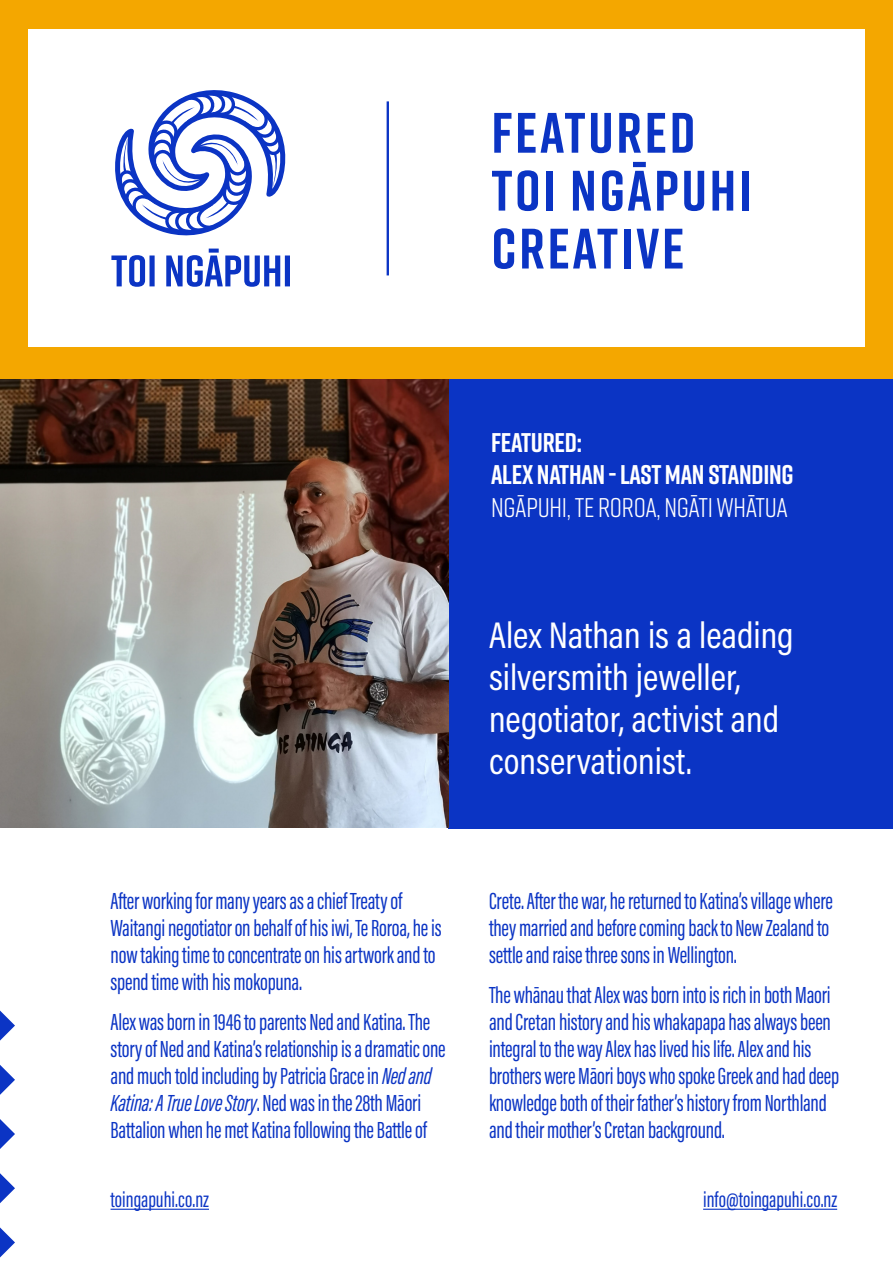
<style>
.page{position:relative;width:893px;height:1263px;background:#fff}
.page>*{position:absolute;margin:0;border:0;box-sizing:border-box;transform-origin:0 0}
.t1{font:700 56.85px/57.9px "Rift";letter-spacing:.05em;color:#0b34c4}
.t2{font:37.5px/42px "Acumin Pro Cond";color:#fff}
.t3{font:700 27px/32.5px "Rift";letter-spacing:-.01em;color:#fff}
.t4{font:27px "Rift";letter-spacing:-.01em;color:#fff}
.t5{font:24px/27px "Acumin Pro Extra Cond";letter-spacing:-.01em;color:#0b34c4}
.t6{font:22.5px "Acumin Pro Extra Cond";color:#0b34c4}
.s1{font-style:italic}
</style>
<div class="page">
<div style="left:0;top:0;width:893px;height:383px;background:#f4a700"></div>
<div style="left:448px;top:379px;width:445px;height:449px;background:#0b34c4"></div>
<img style="left:0;top:379px;width:449px;height:449px">
<div style="left:28px;top:30px;width:837px;height:317px;background:#fff"></div>
<svg style="left:0;top:1227px;width:15px;height:30px"></svg>
<svg style="left:0;top:1173px;width:15px;height:30px"></svg>
<svg style="left:0;top:1119px;width:15px;height:30px"></svg>
<svg style="left:0;top:1065px;width:15px;height:30px"></svg>
<svg style="left:0;top:1010px;width:15px;height:30px"></svg>
<svg style="left:111px;top:90px;width:179px;height:197px"></svg>
<hr style="left:111px;top:1209px;width:98px;height:1px;background:#0b34c4">
<hr style="left:703px;top:1209px;width:134px;height:1px;background:#0b34c4">
<hr style="left:387px;top:101px;width:2px;height:174px;background:#0b34c4">
<h1 class="t1" style="left:491px;top:103px;width:262px">FEATURED<br>TOI NGĀPUHI<br>CREATIVE</h1>
<p class="t3" style="left:491px;top:426px;width:304px">FEATURED:<br>ALEX NATHAN - LAST MAN STANDING</p>
<p class="t4" style="left:491px;top:489px;width:298px">NGĀPUHI, TE ROROA, NGĀTI WHĀTUA</p>
<h2 class="t2" style="left:489px;top:613px;width:306px">Alex Nathan is a leading silversmith jeweller, negotiator, activist and conservationist.</h2>
<p class="t5" style="left:111px;top:887px;width:333px">After working for many years as a chief Treaty of Waitangi negotiator on behalf of his iwi, Te Roroa, he is now taking time to concentrate on his artwork and to spend time with his mokopuna.</p>
<p class="t5" style="left:111px;top:1008px;width:337px">Alex was born in 1946 to parents Ned and Katina. The story of Ned and Katina’s relationship is a dramatic one and much told including by Patricia Grace in <span class="s1">Ned and Katina: A True Love Story</span>. Ned was in the 28th Māori Battalion when he met Katina following the Battle of</p>
<p class="t5" style="left:489px;top:887px;width:345px">Crete. After the war, he returned to Katina’s village where they married and before coming back to New Zealand to settle and raise three sons in Wellington.</p>
<p class="t5" style="left:489px;top:981px;width:352px">The whānau that Alex was born into is rich in both Maori and Cretan history and his whakapapa has always been integral to the way Alex has lived his life. Alex and his brothers were Māori boys who spoke Greek and had deep knowledge both of their father’s history from Northland and their mother’s Cretan background.</p>
<p class="t6" style="left:111px;top:1186px;width:100px">toingapuhi.co.nz</p>
<p class="t6" style="left:703px;top:1186px;width:136px">info@toingapuhi.co.nz</p>
</div>
